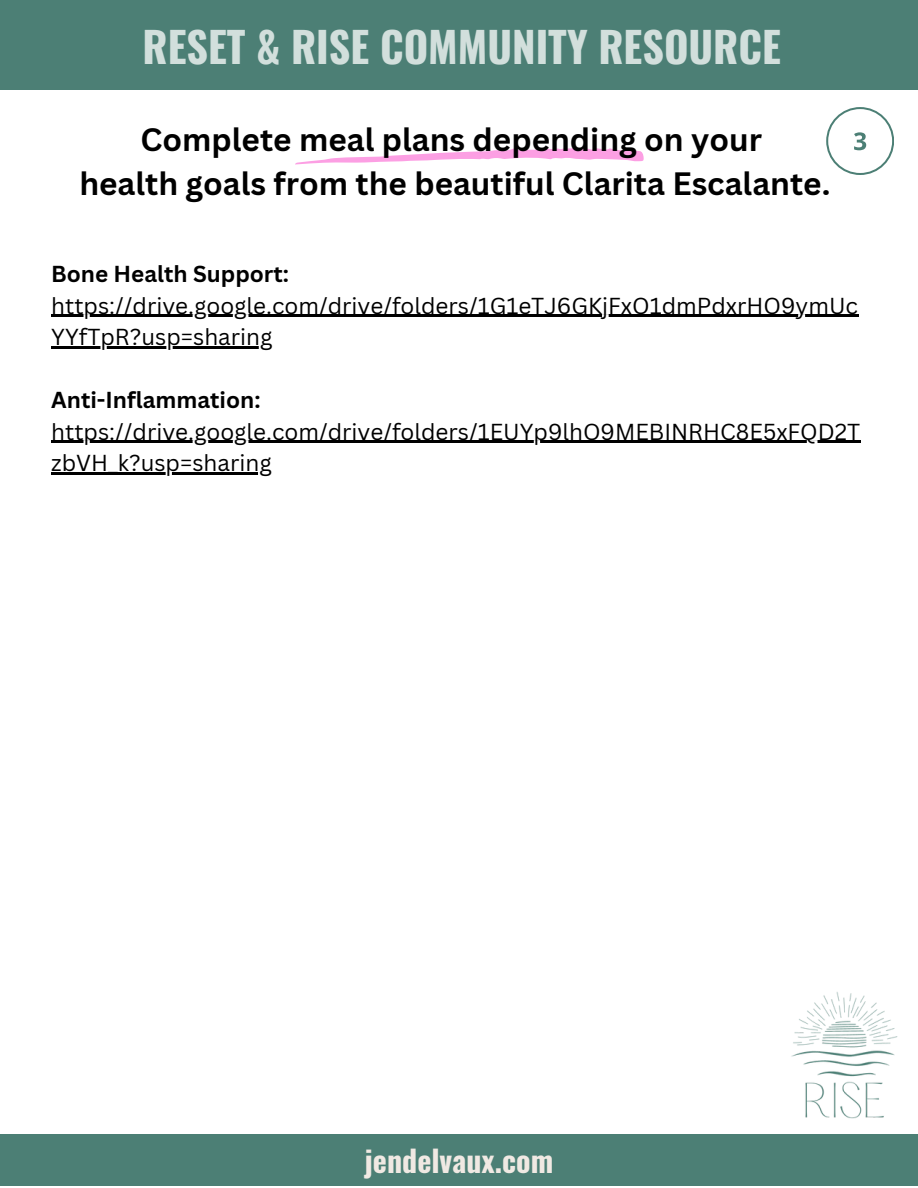
<style>
.page{position:relative;width:918px;height:1188px;background:#fff}
.page>*{position:absolute;margin:0;border:0;box-sizing:border-box;transform-origin:0 0}
.t1{font:700 42px "Oswald";color:#d2dfdc}
.t2{font:700 31.5px "Canva Sans";color:#000}
.t3{font:700 30px "Oswald";color:#f0e9e3}
.t4{font:22.5px/31.5px "Canva Sans";color:#000}
.s1{font-weight:700}
</style>
<div class="page">
<div style="left:0;top:0;width:918px;height:90px;background:#4c7f75"></div>
<img style="left:791px;top:992px;width:107px;height:127px">
<div style="left:0;top:1134px;width:918px;height:52px;background:#4c7f75"></div>
<svg style="left:295px;top:148px;width:349px;height:17px"></svg>
<hr style="left:51px;top:315px;width:808px;height:2px;background:#000">
<hr style="left:51px;top:346px;width:222px;height:2px;background:#000">
<hr style="left:51px;top:441px;width:810px;height:2px;background:#000">
<hr style="left:51px;top:472px;width:221px;height:2px;background:#000">
<svg style="left:826px;top:107px;width:68px;height:68px"></svg>
<p class="t1" style="left:143px;top:14px;width:640px">RESET &amp; RISE COMMUNITY RESOURCE</p>
<p class="t2" style="left:141px;top:118px;width:623px">Complete meal plans depending on your</p>
<p class="t2" style="left:79px;top:161px;width:752px">health goals from the beautiful Clarita Escalante.</p>
<p class="t4" style="left:51px;top:258px;width:808px"><span class="s1">Bone Health Support: </span>https://drive.google.com/drive/folders/1G1eTJ6GKjFxO1dmPdxrHO9ymUc<br>YYfTpR?usp=sharing</p>
<p class="t4" style="left:51px;top:384px;width:811px"><span class="s1">Anti-Inflammation: </span>https://drive.google.com/drive/folders/1EUYp9lhO9MEBINRHC8E5xFQD2T zbVH_k?usp=sharing</p>
<p class="t3" style="left:365px;top:1137px;width:190px">jendelvaux.com</p>
</div>
